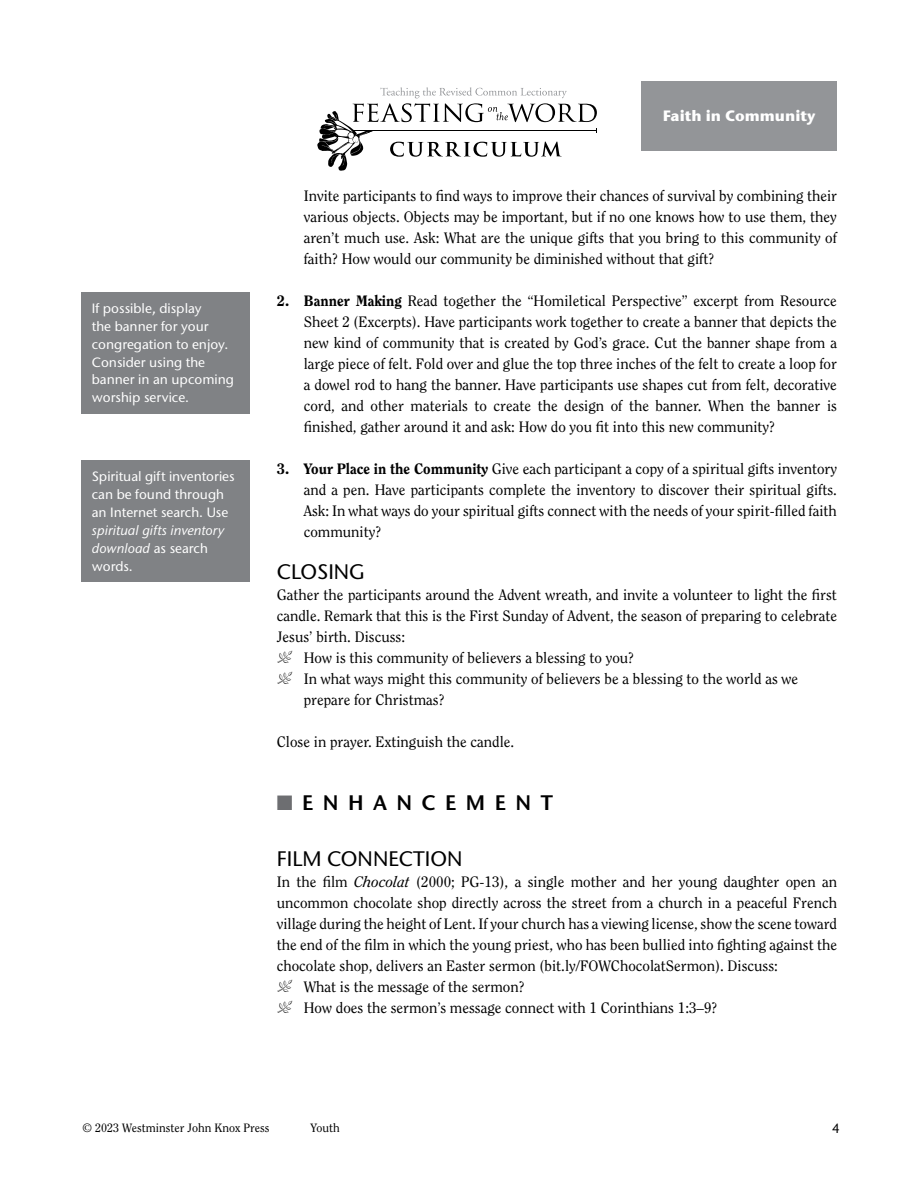
<style>
.page{position:relative;width:918px;height:1188px;background:#fff}
.page>*{position:absolute;margin:0;border:0;box-sizing:border-box;transform-origin:0 0}
.t1{font:500 21px "Stone Sans ITC Std";color:#000}
.t2{font:600 21px "Stone Sans ITC Std";letter-spacing:.45em;color:#000}
.t3{font:15px/21px "Clearface Std";color:#000;text-align:justify}
.t4{font:700 15px "Stone Sans ITC Std";color:#fff}
.t5{font:500 13.5px/18px "Stone Sans ITC Std";color:#fff}
.t6{font:italic 500 13.5px/18px "Stone Sans ITC Std";color:#fff}
.t7{font:500 13.5px "Stone Sans ITC Std";color:#000}
.t8{font:12px "Clearface Std";color:#000}
.s1{font-style:normal}
.s2{font-weight:800}
.s3{font-family:"Type Embellishments Two";font-size:18px}
.s4{color:#6d6e71}
.s5{font-style:italic}
</style>
<div class="page">
<svg style="left:317px;top:87px;width:280px;height:84px"></svg>
<div style="left:641px;top:81px;width:196px;height:69px;background:#939598"></div>
<div style="left:81px;top:292px;width:169px;height:121px;background:#808285"></div>
<div style="left:81px;top:460px;width:169px;height:122px;background:#808285"></div>
<p class="t5" style="left:92px;top:299px;width:144px">If possible, display<br>the banner for your congregation to enjoy.<br>Consider using the banner in an upcoming worship service.</p>
<p class="t5" style="left:92px;top:467px;width:144px">Spiritual gift inventories can be found through an Internet search. Use</p>
<p class="t6" style="left:92px;top:521px;width:134px">spiritual gifts inventory download <span class="s1">as search words.</span></p>
<p class="t4" style="left:663px;top:106px;width:154px">Faith in Community</p>
<p class="t3" style="left:304px;top:185px;width:535px">Invite participants to find ways to improve their chances of survival by combining their various objects. Objects may be important, but if no one knows how to use them, they aren’t much use. Ask: What are the unique gifts that you bring to this community of faith? How would our community be diminished without that gift?</p>
<p class="t3" style="left:304px;top:290px;width:535px;text-indent:-27px"><span class="s2">2. Banner Making</span> Read together the “Homiletical Perspective” excerpt from Resource Sheet 2 (Excerpts). Have participants work together to create a banner that depicts the new kind of community that is created by God’s grace. Cut the banner shape from a large piece of felt. Fold over and glue the top three inches of the felt to create a loop for a dowel rod to hang the banner. Have participants use shapes cut from felt, decorative cord, and other materials to create the design of the banner. When the banner is finished, gather around it and ask: How do you fit into this new community?</p>
<p class="t3" style="left:304px;top:458px;width:535px;text-indent:-27px"><span class="s2">3. Your Place in the Community</span> Give each participant a copy of a spiritual gifts inventory and a pen. Have participants complete the inventory to discover their spiritual gifts.<br>Ask: In what ways do your spiritual gifts connect with the needs of your spirit-filled faith community?</p>
<h1 class="t1" style="left:277px;top:559px;width:90px">CLOSING</h1>
<p class="t3" style="left:277px;top:584px;width:562px">Gather the participants around the Advent wreath, and invite a volunteer to light the first</p>
<p class="t3" style="left:277px;top:605px;width:562px">candle. Remark that this is the First Sunday of Advent, the season of preparing to celebrate</p>
<p class="t3" style="left:277px;top:626px;width:130px">Jesus’ birth. Discuss:</p>
<p class="t3" style="left:277px;top:647px;width:359px"><span class="s3">P</span> How is this community of believers a blessing to you?</p>
<p class="t3" style="left:277px;top:668px;width:523px"><span class="s3">P</span> In what ways might this community of believers be a blessing to the world as we</p>
<p class="t3" style="left:304px;top:689px;width:142px">prepare for Christmas?</p>
<p class="t3" style="left:277px;top:731px;width:239px">Close in prayer. Extinguish the candle.</p>
<h1 class="t2" style="left:277px;top:790px;width:278px"><span class="s4">■</span>ENHANCEMENT</h1>
<h1 class="t1" style="left:277px;top:845px;width:187px">FILM CONNECTION</h1>
<p class="t3" style="left:277px;top:871px;width:562px;text-align:left">In the film <span class="s5">Chocolat</span> (2000; PG-13), a single mother and her young daughter open an uncommon chocolate shop directly across the street from a church in a peaceful French village during the height of Lent. If your church has a viewing license, show the scene toward the end of the film in which the young priest, who has been bullied into fighting against the chocolate shop, delivers an Easter sermon (bit.ly/FOWChocolatSermon). Discuss:<br><span class="s3">P</span> What is the message of the sermon?<br><span class="s3">P</span> How does the sermon’s message connect with 1 Corinthians 1:3–9?</p>
<p class="t8" style="left:82px;top:1121px;width:189px">© 2023 Westminster John Knox Press</p>
<p class="t8" style="left:310px;top:1121px;width:31px">Youth</p>
<p class="t7" style="left:832px;top:1120px;width:9px">4</p>
</div>
